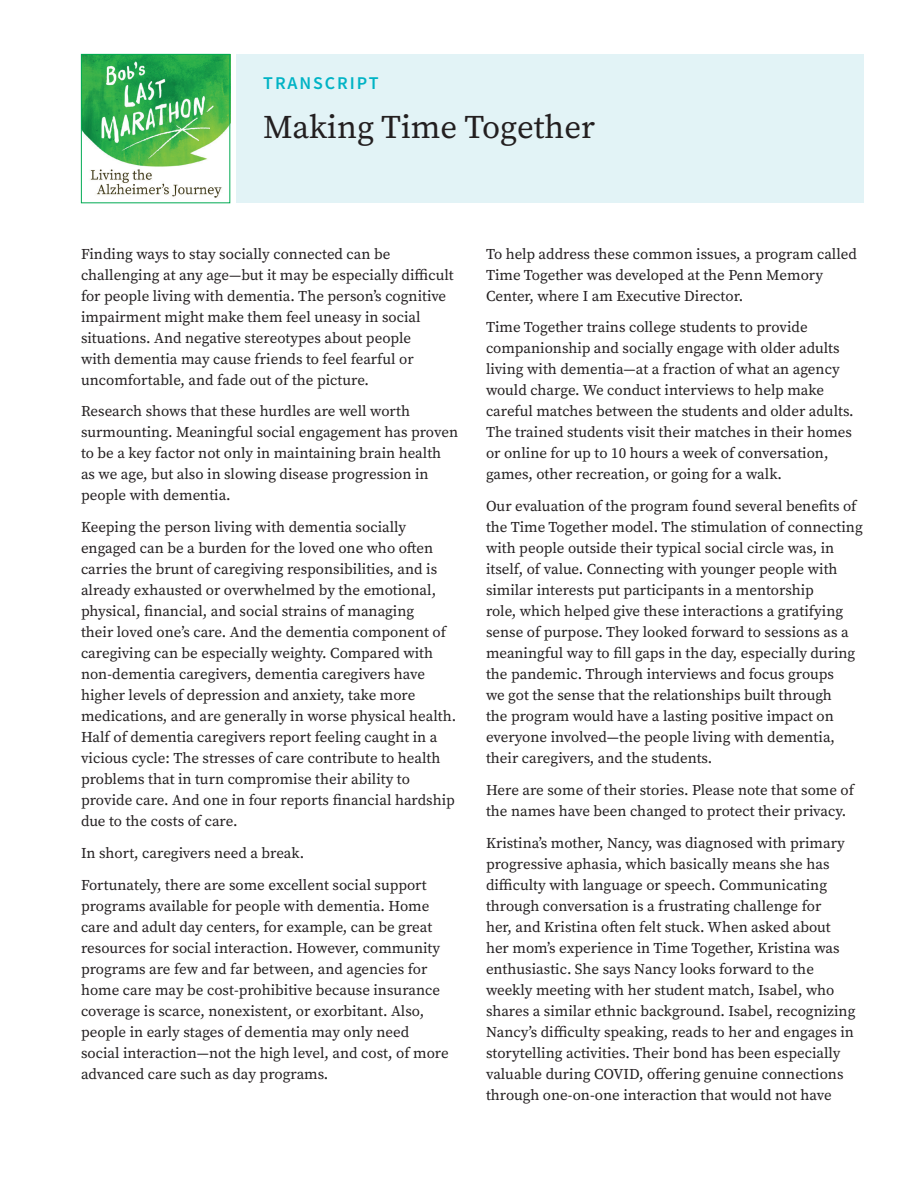
<style>
.page{position:relative;width:918px;height:1188px;background:#fff}
.page>*{position:absolute;margin:0;border:0;box-sizing:border-box;transform-origin:0 0}
.t1{font:33px "Source Serif Variable";color:#231f20}
.t2{font:18px "Source Sans Variable";letter-spacing:.11em;color:#00b3c5}
.t3{font:15px/21px "Source Serif Variable";color:#231f20}
</style>
<div class="page">
<div style="left:237px;top:54px;width:627px;height:148px;background:#e2f3f6"></div>
<img style="left:83px;top:56px;width:145px;height:142px">
<div style="left:81px;top:54px;width:149px;height:149px;border:1px solid #00aa52"></div>
<p class="t2" style="left:263px;top:72px;width:117px">TRANSCRIPT</p>
<h1 class="t1" style="left:263px;top:105px;width:333px">Making Time Together</h1>
<p class="t3" style="left:81px;top:243px;width:374px">Finding ways to stay socially connected can be challenging at any age—but it may be especially difficult for people living with dementia. The person’s cognitive impairment might make them feel uneasy in social situations. And negative stereotypes about people<br>with dementia may cause friends to feel fearful or uncomfortable, and fade out of the picture.</p>
<p class="t3" style="left:81px;top:401px;width:379px">Research shows that these hurdles are well worth surmounting. Meaningful social engagement has proven to be a key factor not only in maintaining brain health as we age, but also in slowing disease progression in people with dementia.</p>
<p class="t3" style="left:81px;top:517px;width:377px">Keeping the person living with dementia socially engaged can be a burden for the loved one who often carries the brunt of caregiving responsibilities, and is already exhausted or overwhelmed by the emotional, physical, financial, and social strains of managing<br>their loved one’s care. And the dementia component of caregiving can be especially weighty. Compared with non-dementia caregivers, dementia caregivers have higher levels of depression and anxiety, take more medications, and are generally in worse physical health.<br>Half of dementia caregivers report feeling caught in a vicious cycle: The stresses of care contribute to health problems that in turn compromise their ability to provide care. And one in four reports financial hardship due to the costs of care.</p>
<p class="t3" style="left:81px;top:837px;width:347px;line-height:31.8px">In short, caregivers need a break.<br>Fortunately, there are some excellent social support</p>
<p class="t3" style="left:81px;top:895px;width:369px">programs available for people with dementia. Home care and adult day centers, for example, can be great resources for social interaction. However, community programs are few and far between, and agencies for home care may be cost-prohibitive because insurance coverage is scarce, nonexistent, or exorbitant. Also, people in early stages of dementia may only need social interaction—not the high level, and cost, of more advanced care such as day programs.</p>
<p class="t3" style="left:486px;top:243px;width:373px">To help address these common issues, a program called<br>Time Together was developed at the Penn Memory<br>Center, where I am Executive Director.</p>
<p class="t3" style="left:486px;top:317px;width:369px">Time Together trains college students to provide companionship and socially engage with older adults living with dementia—at a fraction of what an agency would charge. We conduct interviews to help make careful matches between the students and older adults.<br>The trained students visit their matches in their homes or online for up to 10 hours a week of conversation, games, other recreation, or going for a walk.</p>
<p class="t3" style="left:486px;top:496px;width:378px">Our evaluation of the program found several benefits of the Time Together model. The stimulation of connecting with people outside their typical social circle was, in itself, of value. Connecting with younger people with similar interests put participants in a mentorship<br>role, which helped give these interactions a gratifying sense of purpose. They looked forward to sessions as a meaningful way to fill gaps in the day, especially during the pandemic. Through interviews and focus groups<br>we got the sense that the relationships built through<br>the program would have a lasting positive impact on everyone involved—the people living with dementia, their caregivers, and the students.</p>
<p class="t3" style="left:486px;top:779px;width:370px">Here are some of their stories. Please note that some of the names have been changed to protect their privacy.</p>
<p class="t3" style="left:486px;top:832px;width:371px">Kristina’s mother, Nancy, was diagnosed with primary progressive aphasia, which basically means she has difficulty with language or speech. Communicating through conversation is a frustrating challenge for<br>her, and Kristina often felt stuck. When asked about her mom’s experience in Time Together, Kristina was enthusiastic. She says Nancy looks forward to the weekly meeting with her student match, Isabel, who shares a similar ethnic background. Isabel, recognizing Nancy’s difficulty speaking, reads to her and engages in storytelling activities. Their bond has been especially valuable during COVID, offering genuine connections through one-on-one interaction that would not have</p>
</div>
